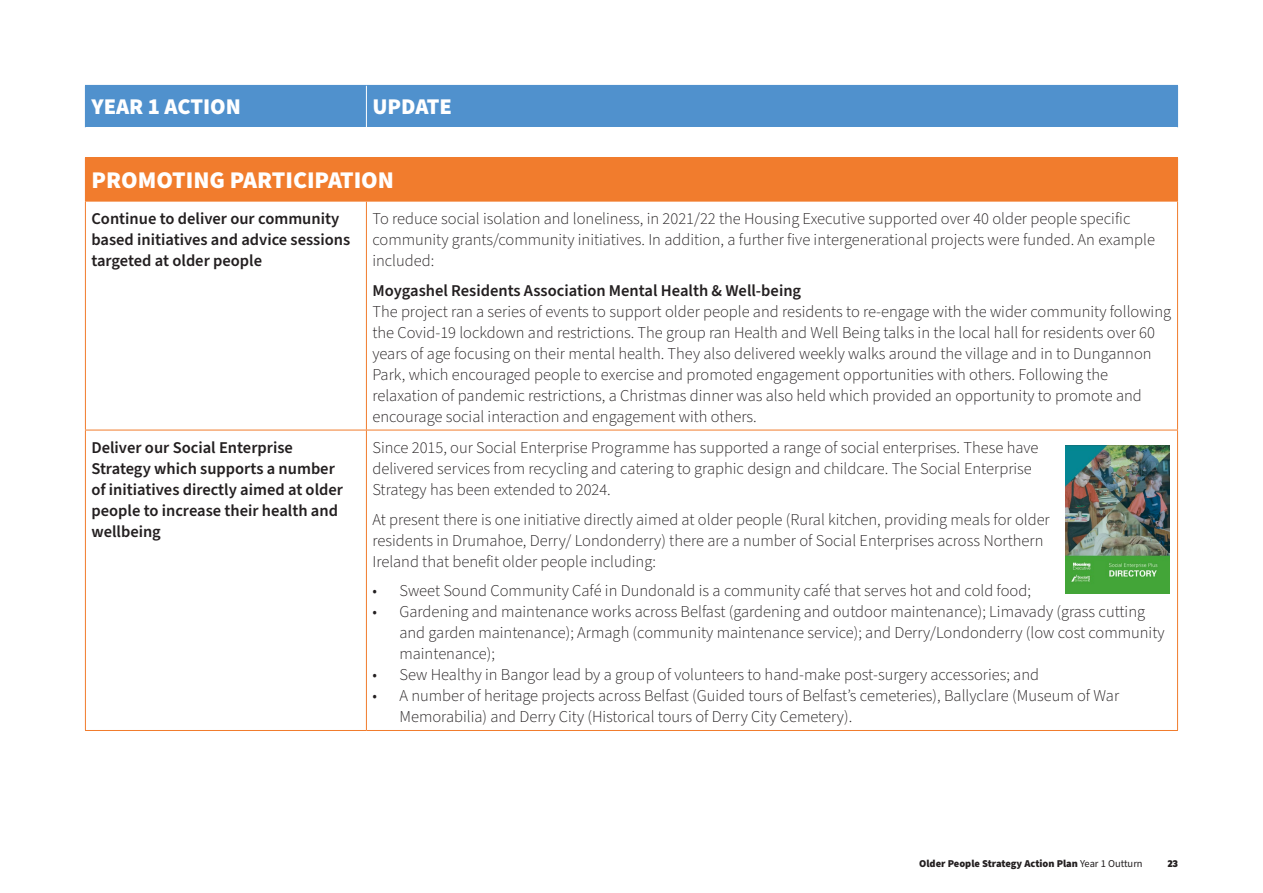
<style>
.page{position:relative;width:1263px;height:893px;background:#fff}
.page>*{position:absolute;margin:0;border:0;box-sizing:border-box;transform-origin:0 0}
.t1{font:900 24px "Source Sans Pro";color:#fff}
.t2{font:900 22.5px "Source Sans Pro";color:#fff}
.t3{font:300 16.5px/21px "Source Sans Pro";color:#231f20}
.t4{font:600 16.5px/21px "Source Sans Pro";color:#231f20}
.t5{font:900 10.5px "Source Sans Pro";color:#231f20}
.t6{font:700 10.5px "Program OT";color:#231f20}
.s1{font-weight:400}
</style>
<div class="page">
<div style="left:85px;top:85px;width:281px;height:42px;background:#5091cd"></div>
<div style="left:366px;top:85px;width:811px;height:42px;background:#5091cd"></div>
<div style="left:85px;top:158px;width:1092px;height:43px;background:#f17c2d"></div>
<hr style="left:85px;top:201px;width:281px;height:1px;background:#f17c2d">
<hr style="left:85px;top:201px;width:1px;height:229px;background:#f17c2d">
<hr style="left:366px;top:201px;width:812px;height:1px;background:#f17c2d">
<hr style="left:366px;top:201px;width:1px;height:229px;background:#f17c2d">
<hr style="left:1177px;top:201px;width:1px;height:229px;background:#f17c2d">
<hr style="left:85px;top:430px;width:281px;height:1px;background:#f17c2d">
<hr style="left:85px;top:430px;width:1px;height:300px;background:#f17c2d">
<hr style="left:366px;top:430px;width:812px;height:1px;background:#f17c2d">
<hr style="left:366px;top:430px;width:1px;height:300px;background:#f17c2d">
<hr style="left:1177px;top:430px;width:1px;height:300px;background:#f17c2d">
<hr style="left:85px;top:730px;width:281px;height:1px;background:#f17c2d">
<hr style="left:366px;top:730px;width:812px;height:1px;background:#f17c2d">
<hr style="left:366px;top:85px;width:812px;height:1px;background:#5091cd">
<hr style="left:1177px;top:86px;width:1px;height:41px;background:#5091cd">
<hr style="left:366px;top:86px;width:1px;height:41px;background:#fff">
<hr style="left:1177px;top:158px;width:1px;height:43px;background:#f17c2d">
<img style="left:1065px;top:445px;width:104px;height:148px">
<h2 class="t2" style="left:91px;top:91px;width:151px">YEAR 1 ACTION</h2>
<h2 class="t2" style="left:372px;top:91px;width:81px">UPDATE</h2>
<h1 class="t1" style="left:91px;top:164px;width:304px">PROMOTING PARTICIPATION</h1>
<p class="t4" style="left:91px;top:209px;width:260px">Continue to deliver our community based initiatives and advice sessions targeted at older people</p>
<p class="t3" style="left:372px;top:209px;width:784px">To reduce social isolation and loneliness, in 2021/22 the Housing Executive supported over 40 older people specific community grants/community initiatives. In addition, a further five intergenerational projects were funded. An example included:</p>
<p class="t4" style="left:372px;top:280px;width:430px">Moygashel Residents Association Mental Health &amp; Well-being</p>
<p class="t3" style="left:372px;top:301px;width:800px">The project ran a series of events to support older people and residents to re-engage with the wider community following the Covid-19 lockdown and restrictions. The group ran Health and Well Being talks in the local hall for residents over 60 years of age focusing on their mental health. They also delivered weekly walks around the village and in to Dungannon Park, which encouraged people to exercise and promoted engagement opportunities with others. Following the relaxation of pandemic restrictions, a Christmas dinner was also held which provided an opportunity to promote and encourage social interaction and engagement with others.</p>
<p class="t4" style="left:91px;top:438px;width:253px">Deliver our Social Enterprise<br>Strategy which supports a number of initiatives directly aimed at older people to increase their health and wellbeing</p>
<p class="t3" style="left:372px;top:438px;width:668px">Since 2015, our Social Enterprise Programme has supported a range of social enterprises. These have delivered services from recycling and catering to graphic design and childcare. The Social Enterprise<br>Strategy has been extended to 2024.</p>
<p class="t3" style="left:372px;top:509px;width:679px">At present there is one initiative directly aimed at older people (Rural kitchen, providing meals for older residents in Drumahoe, Derry/ Londonderry) there are a number of Social Enterprises across Northern<br>Ireland that benefit older people including:</p>
<p class="t3" style="left:372px;top:581px;width:660px">• Sweet Sound Community Café in Dundonald is a community café that serves hot and cold food;</p>
<p class="t3" style="left:399px;top:602px;width:767px;text-indent:-27px">• Gardening and maintenance works across Belfast (gardening and outdoor maintenance); Limavady (grass cutting and garden maintenance); Armagh (community maintenance service); and Derry/Londonderry (low cost community maintenance);</p>
<p class="t3" style="left:372px;top:665px;width:668px">• Sew Healthy in Bangor lead by a group of volunteers to hand-make post-surgery accessories; and</p>
<p class="t3" style="left:399px;top:686px;width:721px;text-indent:-27px">• A number of heritage projects across Belfast (Guided tours of Belfast’s cemeteries), Ballyclare (Museum of War<br>Memorabilia) and Derry City (Historical tours of Derry City Cemetery).</p>
<p class="t5" style="left:919px;top:856px;width:225px">Older People Strategy Action Plan <span class="s1">Year 1 Outturn</span></p>
<p class="t6" style="left:1168px;top:857px;width:12px">23</p>
</div>
